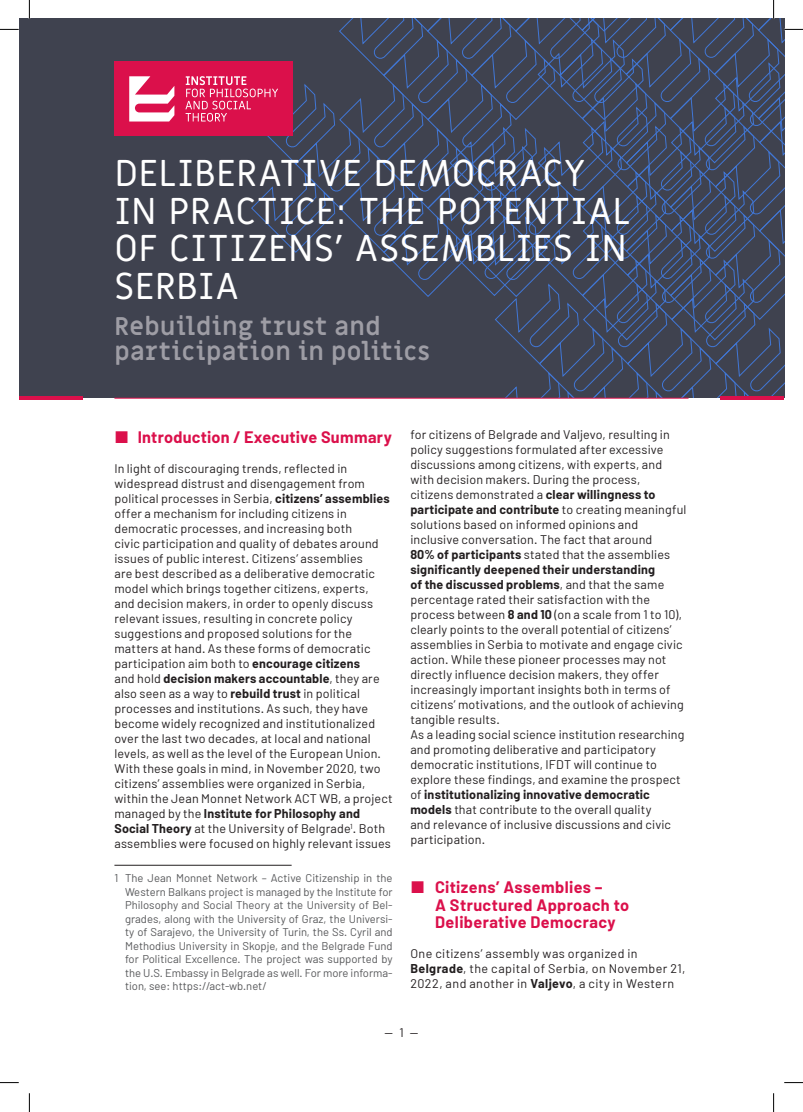
<style>
.page{position:relative;width:803px;height:1112px;background:#fff}
.page>*{position:absolute;margin:0;border:0;box-sizing:border-box;transform-origin:0 0}
.t1{font:37.5px/37.5px "Miriam Libre";letter-spacing:.015em;color:#fff}
.t2{font:700 25px/25px "Miriam Libre";letter-spacing:.02em;color:#9e9da5}
.t3{font:700 16.25px/17.5px "Barlow";letter-spacing:.02em;color:#db104b}
.t4{font:12.5px/15px "Barlow";letter-spacing:.01em;color:#231f20}
.t5{font:12.5px/15px "Barlow";letter-spacing:.035em;color:#231f20}
.t6{font:11.25px/13.5px "Barlow";color:#57585a;text-align:justify}
.s1{font-weight:700}
</style>
<div class="page">
<div style="left:19px;top:19px;width:765px;height:379px;background:#3f424f"></div>
<hr style="left:114px;top:864px;width:178px;height:1px;background:#231f20">
<hr style="left:19px;top:396px;width:64px;height:4px;background:#db104b">
<hr style="left:114px;top:398px;width:574px;height:1px;background:#db104b">
<div style="left:114px;top:62px;width:179px;height:74px;background:#db104b"></div>
<svg style="left:129px;top:76px;width:45px;height:45px"></svg>
<svg style="left:0;top:29px;width:19px;height:1px"></svg>
<svg style="left:0;top:1082px;width:19px;height:1px"></svg>
<svg style="left:784px;top:1082px;width:19px;height:1px"></svg>
<svg style="left:29px;top:0;width:1px;height:19px"></svg>
<svg style="left:29px;top:1093px;width:1px;height:18px"></svg>
<svg style="left:185px;top:0;width:618px;height:400px"></svg>
<svg style="left:773px;top:1093px;width:1px;height:18px"></svg>
<p class="t1" style="left:114px;top:156px;width:517px">DELIBERATIVE DEMOCRACY<br>IN PRACTICE: THE POTENTIAL<br>OF CITIZENS’ ASSEMBLIES IN<br>SERBIA</p>
<p class="t2" style="left:114px;top:314px;width:317px">Rebuilding trust and participation in politics</p>
<p class="t3" style="left:138px;top:428px;width:256px">Introduction / Executive Summary</p>
<p class="t4" style="left:114px;top:460px;width:277px">In light of discouraging trends, reflected in widespread distrust and disengagement from political processes in Serbia, <span class="s1">citizens’ assemblies </span>offer a mechanism for including citizens in democratic processes, and increasing both<br>civic participation and quality of debates around issues of public interest. Citizens’ assemblies<br>are best described as a deliberative democratic model which brings together citizens, experts, and decision makers, in order to openly discuss relevant issues, resulting in concrete policy suggestions and proposed solutions for the matters at hand. As these forms of democratic participation aim both to <span class="s1">encourage citizens<br></span>and hold <span class="s1">decision makers accountable</span>, they are also seen as a way to <span class="s1">rebuild trust</span> in political processes and institutions. As such, they have become widely recognized and institutionalized over the last two decades, at local and national levels, as well as the level of the European Union.</p>
<p class="t4" style="left:114px;top:760px;width:280px">With these goals in mind, in November 2020, two citizens’ assemblies were organized in Serbia, within the Jean Monnet Network ACT WB, a project managed by the <span class="s1">Institute for Philosophy and Social Theory</span> at the University of Belgrade<sup>1</sup>. Both assemblies were focused on highly relevant issues</p>
<p class="t6" style="left:125px;top:871px;width:269px;text-indent:-11px">1 The Jean Monnet Network – Active Citizenship in the Western Balkans project is managed by the Institute for Philosophy and Social Theory at the University of Bel&shy;grades, along with the University of Graz, the Universi&shy;ty of Sarajevo, the University of Turin, the Ss. Cyril and Methodius University in Skopje, and the Belgrade Fund for Political Excellence. The project was supported by the U.S. Embassy in Belgrade as well. For more informa&shy;tion, see: https://act-wb.net/</p>
<p class="t4" style="left:410px;top:426px;width:278px">for citizens of Belgrade and Valjevo, resulting in policy suggestions formulated after excessive discussions among citizens, with experts, and with decision makers. During the process, citizens demonstrated a <span class="s1">clear willingness to participate and contribute</span> to creating meaningful solutions based on informed opinions and inclusive conversation. The fact that around<br><span class="s1">80% of participants</span> stated that the assemblies <span class="s1">significantly deepened their understanding<br>of the discussed problems</span>, and that the same percentage rated their satisfaction with the process between <span class="s1">8 and 10</span> (on a scale from 1 to 10), clearly points to the overall potential of citizens’ assemblies in Serbia to motivate and engage civic action. While these pioneer processes may not directly influence decision makers, they offer increasingly important insights both in terms of citizens’ motivations, and the outlook of achieving tangible results.</p>
<p class="t4" style="left:410px;top:726px;width:276px">As a leading social science institution researching and promoting deliberative and participatory democratic institutions, IFDT will continue to explore these findings, and examine the prospect of <span class="s1">institutionalizing innovative democratic models</span> that contribute to the overall quality<br>and relevance of inclusive discussions and civic participation.</p>
<p class="t3" style="left:435px;top:878px;width:195px">Citizens’ Assemblies –<br>A Structured Approach to<br>Deliberative Democracy</p>
<p class="t5" style="left:410px;top:945px;width:277px">One citizens’ assembly was organized in<br><span class="s1">Belgrade</span>, the capital of Serbia, on November 21,<br>2022, and another in <span class="s1">Valjevo</span>, a city in Western</p>
<p class="t4" style="left:384px;top:1024px;width:35px">—1—</p>
</div>
